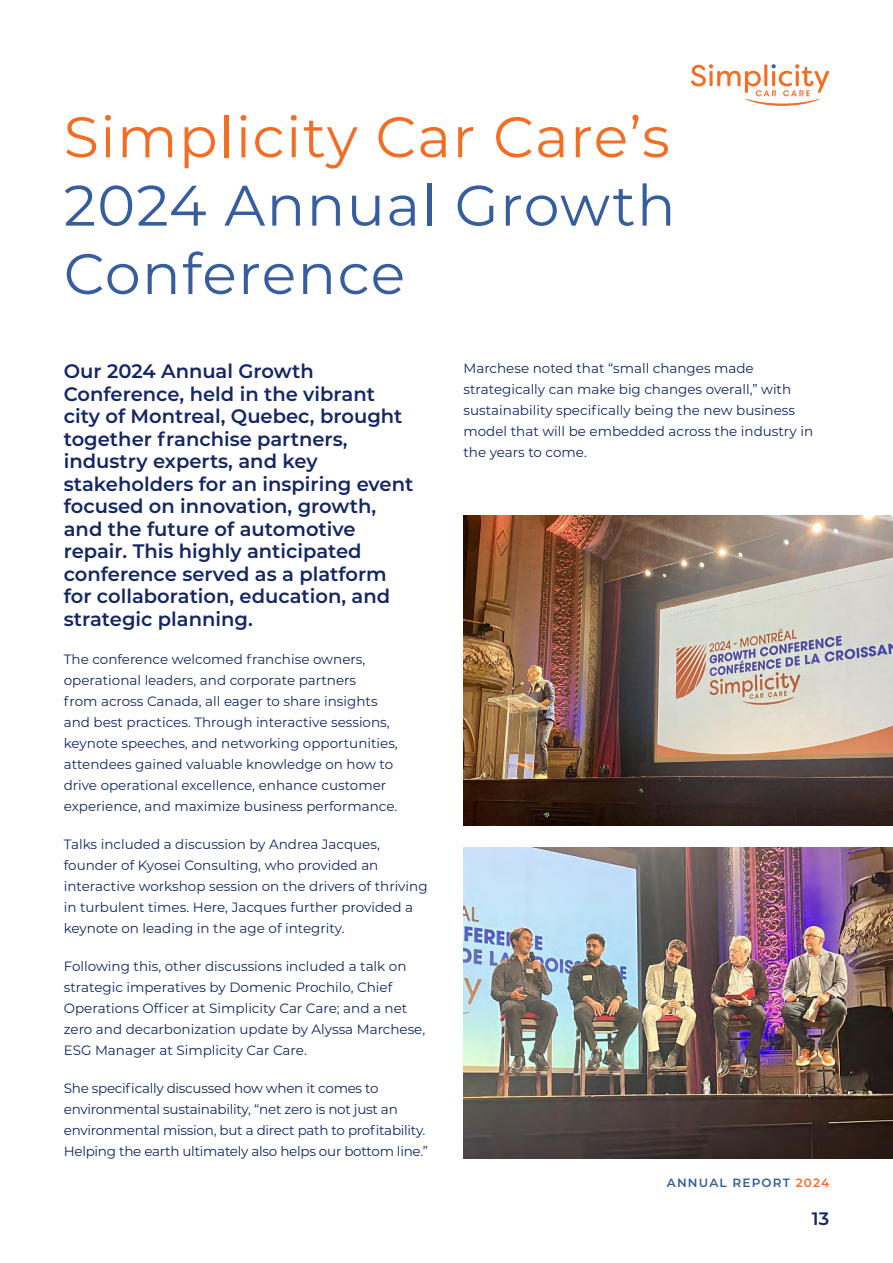
<style>
.page{position:relative;width:893px;height:1263px;background:#fff}
.page>*{position:absolute;margin:0;border:0;box-sizing:border-box;transform-origin:0 0}
.t1{font:57px/68.4px "Montserrat";letter-spacing:.025em;color:#365e9e}
.t2{font:57px "Montserrat";letter-spacing:.025em;color:#f36e24}
.t3{font:600 19.5px/22.5px "Montserrat";color:#142663}
.t4{font:600 18px "Montserrat";color:#142663}
.t5{font:13.5px/21px "Montserrat";color:#142663}
.t6{font:13.5px/21px "Montserrat";letter-spacing:-.02em;color:#142663}
.t7{font:600 12px "Montserrat";letter-spacing:.1em;color:#365e9e}
.s1{color:#f36e24}
</style>
<div class="page">
<img style="left:463px;top:515px;width:430px;height:310px">
<img style="left:463px;top:848px;width:430px;height:310px">
<svg style="left:691px;top:64px;width:138px;height:42px"></svg>
<h1 class="t2" style="left:64px;top:98px;width:608px">Simplicity Car Care’s</h1>
<h1 class="t1" style="left:64px;top:169px;width:613px">2024 Annual Growth<br>Conference</h1>
<p class="t3" style="left:64px;top:359px;width:351px">Our 2024 Annual Growth<br>Conference, held in the vibrant city of Montreal, Quebec, brought together franchise partners, industry experts, and key stakeholders for an inspiring event focused on innovation, growth, and the future of automotive repair. This highly anticipated conference served as a platform for collaboration, education, and strategic planning.</p>
<p class="t5" style="left:64px;top:648px;width:336px">The conference welcomed franchise owners, operational leaders, and corporate partners<br>from across Canada, all eager to share insights and best practices. Through interactive sessions, keynote speeches, and networking opportunities, attendees gained valuable knowledge on how to drive operational excellence, enhance customer experience, and maximize business performance.</p>
<p class="t5" style="left:64px;top:833px;width:365px">Talks included a discussion by Andrea Jacques, founder of Kyosei Consulting, who provided an interactive workshop session on the drivers of thriving in turbulent times. Here, Jacques further provided a keynote on leading in the age of integrity.</p>
<p class="t5" style="left:64px;top:955px;width:363px">Following this, other discussions included a talk on strategic imperatives by Domenic Prochilo, Chief Operations Officer at Simplicity Car Care; and a net zero and decarbonization update by Alyssa Marchese, ESG Manager at Simplicity Car Care.</p>
<p class="t6" style="left:64px;top:1077px;width:366px">She specifically discussed how when it comes to environmental sustainability, “net zero is not just an environmental mission, but a direct path to profitability.<br>Helping the earth ultimately also helps our bottom line.”</p>
<p class="t5" style="left:463px;top:357px;width:351px">Marchese noted that “small changes made strategically can make big changes overall,” with sustainability specifically being the new business model that will be embedded across the industry in the years to come.</p>
<p class="t7" style="left:667px;top:1175px;width:164px">ANNUAL REPORT <span class="s1">2024</span></p>
<h3 class="t4" style="left:812px;top:1206px;width:19px">13</h3>
</div>
